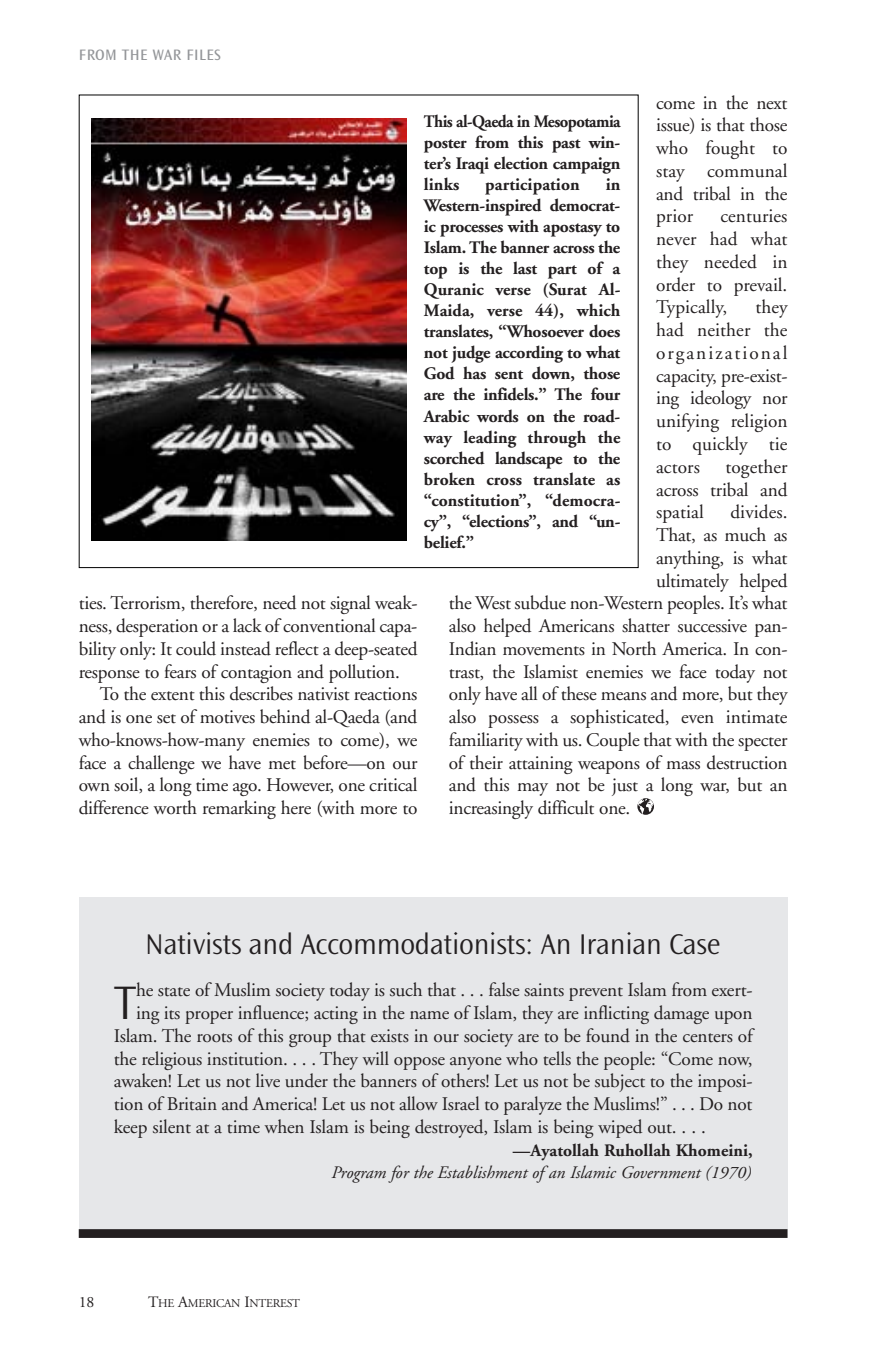
<style>
.page{position:relative;width:882px;height:1371px;background:#fff}
.page>*{position:absolute;margin:0;border:0;box-sizing:border-box;transform-origin:0 0}
.t1{font:300 49px "Ocean Sans";color:#231f20}
.t2{font:300 29.75px "Ocean Sans";letter-spacing:-.01em;color:#231f20}
.t3{font:19.25px/22.8px "Adobe Garamond";letter-spacing:-.015em;color:#231f20;text-align:justify}
.t4{font:19.25px "Adobe Garamond";letter-spacing:.005em;color:#231f20}
.t5{font:700 17.5px/21px "Adobe Garamond";color:#231f20;text-align:justify}
.t6{font:700 17.5px/21px "Adobe Garamond";color:#231f20;text-align:justify;scale:.95 1}
.t7{font:italic 17.5px "Adobe Garamond";color:#231f20}
.t8{font:15.75px "Ocean Sans";letter-spacing:.03em;color:#939598}
.t9{font:15.75px "Adobe Garamond";color:#231f20}
.t10{font:11.9px "Adobe Garamond";letter-spacing:-.02em;color:#231f20}
.s1{font-size:15.75px}
</style>
<div class="page">
<svg style="left:638px;top:798px;width:16px;height:16px"></svg>
<img style="left:91px;top:118px;width:315px;height:422px">
<div style="left:79px;top:897px;width:709px;height:340px;background:#e6e7e9"></div>
<div style="left:79px;top:1228px;width:709px;height:9px;background:#231f20"></div>
<p class="t8" style="left:79px;top:49px;width:144px">FROM THE WAR FILES</p>
<p class="t3" style="left:656px;top:93px;width:133px">come in the next issue) is that those who fought to stay communal and tribal in the prior</p>
<p class="t6" style="left:424px;top:113px;width:209px">This al-Qaeda in Mesopotamia poster from this past win&shy;ter’s Iraqi election campaign links</p>
<p class="t5" style="left:424px;top:176px;width:198px;text-indent:182px">in Western-inspired democrat&shy;ic processes with apostasy to Islam. The banner across the top is the last part of a Quranic verse (Surat Al-Maida, verse 44), which translates, “Whosoever does not judge according to what God has sent down, those are the infidels.” The four Arabic words on the road&shy;way leading through the scorched landscape to the broken cross translate as “constitution”, “democra&shy;cy”, “elections”, and “un&shy;belief.”</p>
<p class="t5" style="left:485px;top:176px;width:96px">participation</p>
<p class="t3" style="left:656px;top:206px;width:133px;text-indent:64px">centuries never had what they needed in order to prevail.<br>Typically,</p>
<p class="t3" style="left:656px;top:297px;width:133px;text-indent:99px">they had neither the organizational capacity, pre-exist&shy;ing ideology nor unifying religion to quickly tie actors</p>
<p class="t3" style="left:656px;top:457px;width:133px;text-indent:69px">together across tribal and spatial</p>
<p class="t4" style="left:730px;top:504px;width:59px">divides.</p>
<p class="t3" style="left:656px;top:525px;width:133px">That, as much as</p>
<p class="t3" style="left:656px;top:548px;width:133px">anything, is what</p>
<p class="t3" style="left:656px;top:570px;width:133px">ultimately helped</p>
<p class="t3" style="left:449px;top:593px;width:340px">the West subdue non-Western peoples. It’s what</p>
<p class="t3" style="left:449px;top:616px;width:340px">also helped Americans shatter successive pan-</p>
<p class="t3" style="left:449px;top:639px;width:340px">Indian movements in North America. In con-</p>
<p class="t3" style="left:449px;top:661px;width:340px">trast, the Islamist enemies we face today not</p>
<p class="t3" style="left:449px;top:684px;width:340px">only have all of these means and more, but they</p>
<p class="t3" style="left:449px;top:707px;width:340px">also possess a sophisticated, even intimate</p>
<p class="t3" style="left:449px;top:730px;width:340px">familiarity with us. Couple that with the specter</p>
<p class="t3" style="left:449px;top:752px;width:340px">of their attaining weapons of mass destruction</p>
<p class="t3" style="left:449px;top:775px;width:340px">and this may not be just a long war, but an</p>
<p class="t3" style="left:449px;top:798px;width:183px">increasingly difficult one.</p>
<p class="t3" style="left:79px;top:593px;width:340px">ties. Terrorism, therefore, need not signal weak-</p>
<p class="t3" style="left:79px;top:616px;width:340px">ness, desperation or a lack of conventional capa-</p>
<p class="t3" style="left:79px;top:639px;width:340px">bility only: It could instead reflect a deep-seated</p>
<p class="t3" style="left:79px;top:661px;width:323px">response to fears of contagion and pollution.</p>
<p class="t3" style="left:100px;top:684px;width:319px">To the extent this describes nativist reactions</p>
<p class="t3" style="left:79px;top:707px;width:340px">and is one set of motives behind al-Qaeda (and</p>
<p class="t3" style="left:79px;top:730px;width:340px">who-knows-how-many enemies to come), we</p>
<p class="t3" style="left:79px;top:752px;width:340px">face a challenge we have met before—on our</p>
<p class="t3" style="left:79px;top:775px;width:340px">own soil, a long time ago. However, one critical</p>
<p class="t3" style="left:79px;top:798px;width:340px">difference worth remarking here (with more to</p>
<h2 class="t2" style="left:145px;top:931px;width:577px">Nativists and Accommodationists: An Iranian Case</h2>
<h1 class="t1" style="left:114px;top:982px;width:24px">T</h1>
<p class="t3" style="left:136px;top:980px;width:618px">he state of Muslim society today is such that . . . false saints prevent Islam from exert-</p>
<p class="t3" style="left:136px;top:1003px;width:618px">ing its proper influence; acting in the name of Islam, they are inflicting damage upon</p>
<p class="t3" style="left:114px;top:1025px;width:640px">Islam. The roots of this group that exists in our society are to be found in the centers of</p>
<p class="t3" style="left:114px;top:1048px;width:640px">the religious institution. . . . They will oppose anyone who tells the people: “Come now,</p>
<p class="t3" style="left:114px;top:1071px;width:641px">awaken! Let us not live under the banners of others! Let us not be subject to the imposi-</p>
<p class="t3" style="left:114px;top:1094px;width:640px">tion of Britain and America! Let us not allow Israel to paralyze the Muslims!” . . . Do not</p>
<p class="t3" style="left:114px;top:1116px;width:594px">keep silent at a time when Islam is being destroyed, Islam is being wiped out. . . .</p>
<p class="t5" style="left:513px;top:1140px;width:241px">—Ayatollah Ruhollah Khomeini,</p>
<p class="t7" style="left:331px;top:1165px;width:422px">Program for the Establishment of an Islamic Government (1970)</p>
<p class="t9" style="left:79px;top:1296px;width:17px">18</p>
<p class="t10" style="left:148px;top:1298px;width:154px"><span class="s1">T</span>HE <span class="s1">A</span>MERICAN <span class="s1">I</span>NTEREST</p>
</div>
